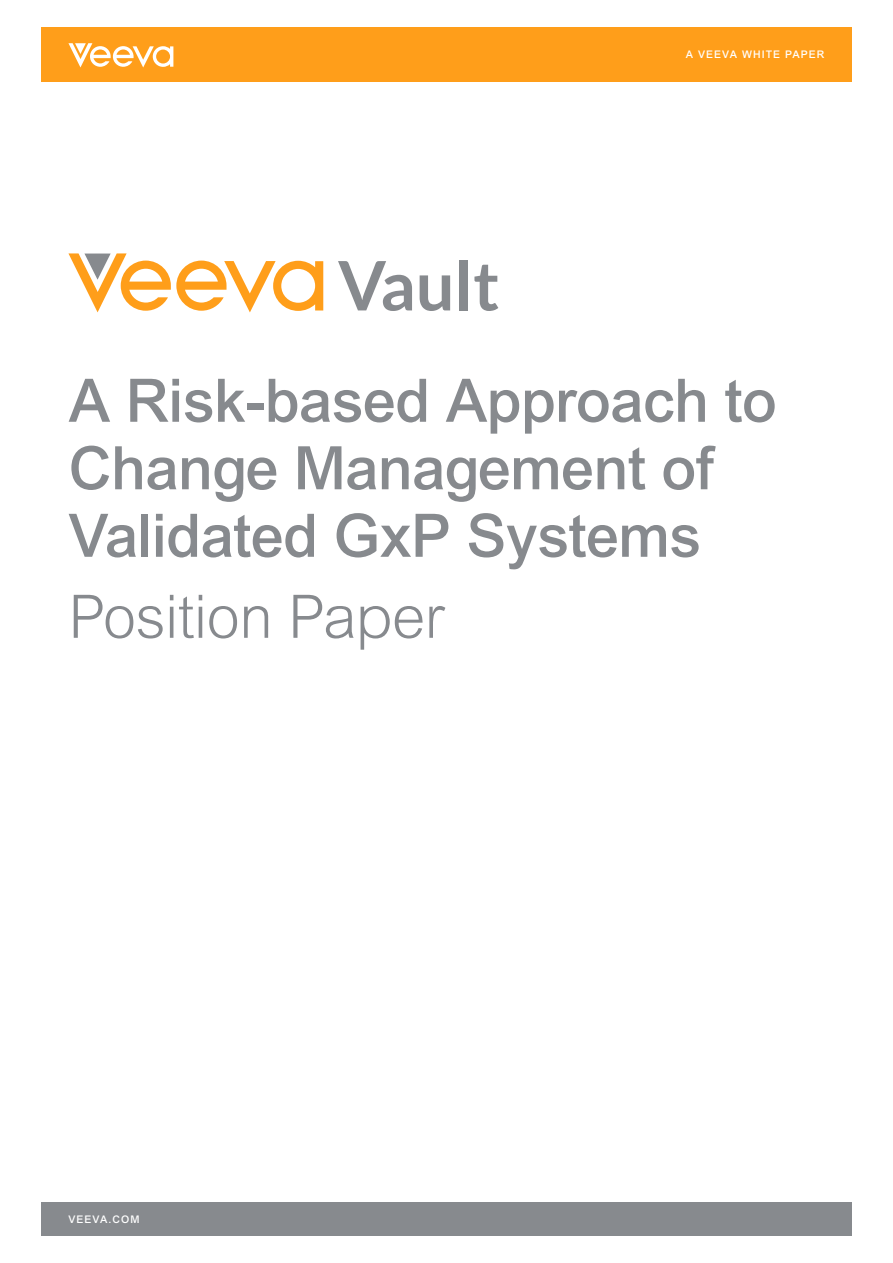
<style>
.page{position:relative;width:893px;height:1263px;background:#fff}
.page>*{position:absolute;margin:0;border:0;box-sizing:border-box;transform-origin:0 0}
.t1{font:500 60px/67.5px "Arial MT Std";letter-spacing:-.01em;color:#878a8e}
.t2{font:300 60px "Arial MT Std";letter-spacing:-.01em;color:#878a8e}
.t3{font:500 10.5px "Arial MT Std";letter-spacing:.1em;color:#fff}
</style>
<div class="page">
<div style="left:41px;top:1202px;width:810px;height:34px;background:#878a8e"></div>
<div style="left:41px;top:27px;width:810px;height:54px;background:#ff9e1a"></div>
<svg style="left:68px;top:43px;width:105px;height:25px"></svg>
<svg style="left:338px;top:261px;width:74px;height:50px"></svg>
<svg style="left:420px;top:275px;width:30px;height:36px"></svg>
<div style="left:460px;top:260px;width:8px;height:50px;background:#878a8e"></div>
<svg style="left:474px;top:265px;width:24px;height:46px"></svg>
<svg style="left:68px;top:253px;width:255px;height:59px"></svg>
<p class="t3" style="left:686px;top:48px;width:140px">A VEEVA WHITE PAPER</p>
<p class="t1" style="left:68px;top:366px;width:710px">A Risk-based Approach to<br>Change Management of<br>Validated GxP Systems</p>
<p class="t2" style="left:68px;top:583px;width:378px">Position Paper</p>
<p class="t3" style="left:68px;top:1213px;width:73px">VEEVA.COM</p>
</div>
